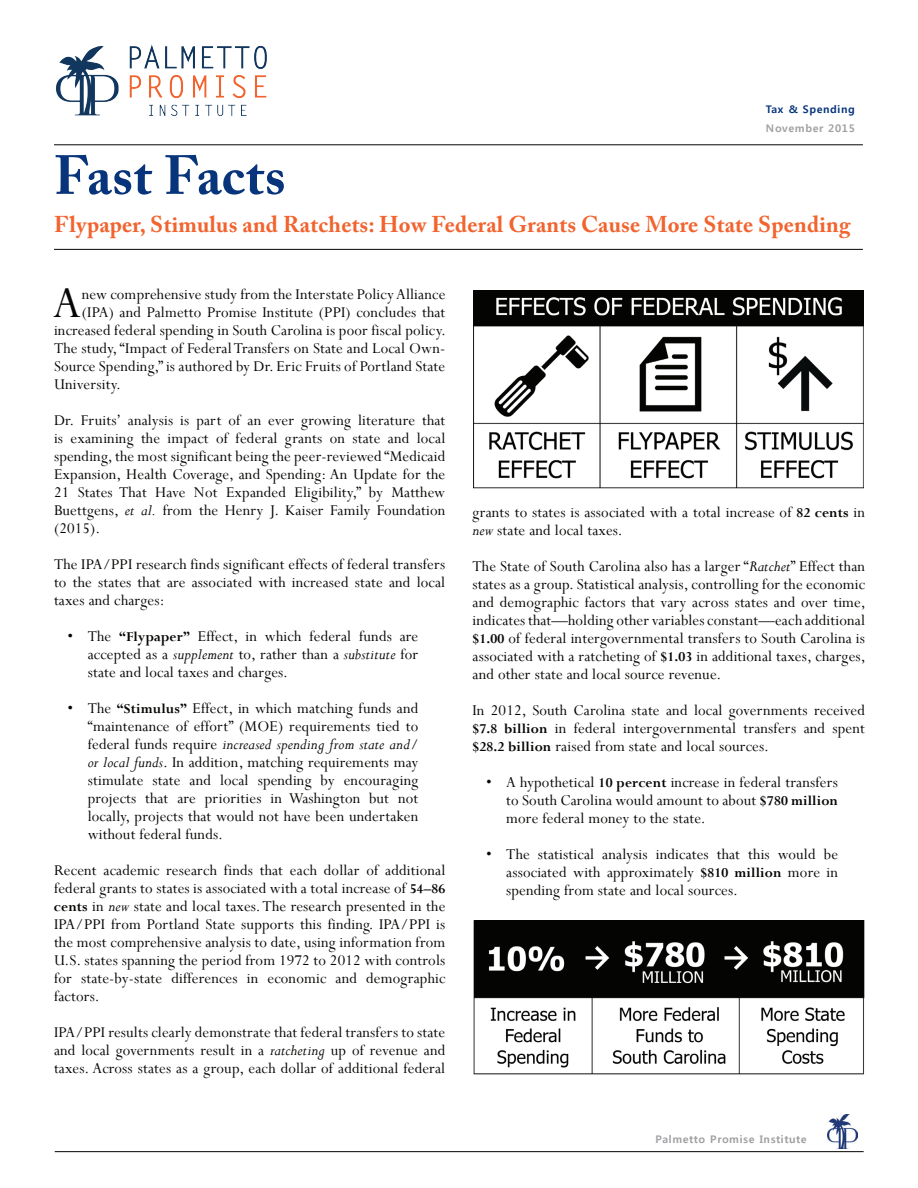
<style>
.page{position:relative;width:918px;height:1188px;background:#fff}
.page>*{position:absolute;margin:0;border:0;box-sizing:border-box;transform-origin:0 0}
.t1{font:700 54.6px "Adobe Caslon Pro";letter-spacing:.01em;color:#08347b}
.t2{font:48.45px "Perpetua";color:#060604}
.t3{font:700 22.65px "Adobe Caslon Pro";letter-spacing:.01em;color:#f2642f}
.t4{font:16.65px/18px "Perpetua";letter-spacing:.01em;color:#060604;text-align:justify}
.t5{font:700 10.5px "Malgun Gothic";letter-spacing:.06em;color:#a0a0a3}
.t6{font:700 10.5px "Malgun Gothic";letter-spacing:.06em;color:#a1a1a5}
.t7{font:700 10.5px "Malgun Gothic";letter-spacing:.06em;color:#08347b}
.s1{font-style:italic}
.s2{font-weight:700;font-size:15.15px}
</style>
<div class="page">
<hr style="left:55px;top:1151px;width:809px;height:1px;background:#040503">
<hr style="left:54px;top:144px;width:809px;height:1px;background:#040503">
<hr style="left:54px;top:249px;width:809px;height:1px;background:#040503">
<img style="left:56px;top:44px;width:211px;height:72px">
<img style="left:828px;top:1115px;width:29px;height:33px">
<img style="left:473px;top:290px;width:391px;height:199px">
<img style="left:473px;top:920px;width:392px;height:155px">
<p class="t7" style="left:766px;top:103px;width:91px">Tax &amp; Spending</p>
<h1 class="t1" style="left:54px;top:143px;width:233px">Fast Facts</h1>
<p class="t6" style="left:766px;top:122px;width:90px">November 2015</p>
<h3 class="t3" style="left:54px;top:211px;width:798px">Flypaper, Stimulus and Ratchets: How Federal Grants Cause More State Spending</h3>
<h2 class="t2" style="left:53px;top:272px;width:30px">A</h2>
<p class="t4" style="left:82px;top:285px;width:365px">new comprehensive study from the Interstate Policy Alliance</p>
<p class="t4" style="left:82px;top:303px;width:365px">(IPA) and Palmetto Promise Institute (PPI) concludes that</p>
<p class="t4" style="left:54px;top:321px;width:393px">increased federal spending in South Carolina is poor fiscal policy.</p>
<p class="t4" style="left:54px;top:339px;width:393px">The study, “Impact of Federal Transfers on State and Local Own-</p>
<p class="t4" style="left:54px;top:357px;width:393px">Source Spending,” is authored by Dr. Eric Fruits of Portland State</p>
<p class="t4" style="left:54px;top:375px;width:69px">University.</p>
<p class="t4" style="left:54px;top:411px;width:393px">Dr. Fruits’ analysis is part of an ever growing literature that is examining the impact of federal grants on state and local spending, the most significant being the peer-reviewed “Medicaid Expansion, Health Coverage, and Spending: An Update for the 21 States That Have Not Expanded Eligibility,” by Matthew Buettgens, <span class="s1">et al.</span> from the Henry J. Kaiser Family Foundation (2015).</p>
<p class="t4" style="left:54px;top:555px;width:393px">The IPA/PPI research finds significant effects of federal transfers to the states that are associated with increased state and local taxes and charges:</p>
<p class="t4" style="left:88px;top:627px;width:332px;text-indent:-20px">• The <span class="s2">“Flypaper”</span> Effect, in which federal funds are accepted as a <span class="s1">supplement</span> to, rather than a <span class="s1">substitute</span> for state and local taxes and charges.</p>
<p class="t4" style="left:88px;top:699px;width:332px;text-indent:-20px">• The <span class="s2">“Stimulus”</span> Effect, in which matching funds and “maintenance of effort” (MOE) requirements tied to federal funds require <span class="s1">increased spending from state and/ or local funds</span>. In addition, matching requirements may stimulate state and local spending by encouraging projects that are priorities in Washington but not locally, projects that would not have been undertaken without federal funds.</p>
<p class="t4" style="left:54px;top:861px;width:393px">Recent academic research finds that each dollar of additional federal grants to states is associated with a total increase of <span class="s2">54–86 cents</span> in <span class="s1">new</span> state and local taxes. The research presented in the IPA/PPI from Portland State supports this finding. IPA/PPI is the most comprehensive analysis to date, using information from U.S. states spanning the period from 1972 to 2012 with controls for state-by-state differences in economic and demographic factors.</p>
<p class="t4" style="left:54px;top:1023px;width:393px">IPA/PPI results clearly demonstrate that federal transfers to state and local governments result in a <span class="s1">ratcheting</span> up of revenue and taxes. Across states as a group, each dollar of additional federal</p>
<p class="t4" style="left:472px;top:503px;width:394px">grants to states is associated with a total increase of <span class="s2">82 cents</span> in <span class="s1">new</span> state and local taxes.</p>
<p class="t4" style="left:472px;top:557px;width:395px">The State of South Carolina also has a larger “<span class="s1">Ratchet</span>” Effect than states as a group. Statistical analysis, controlling for the economic and demographic factors that vary across states and over time, indicates that—holding other variables constant—each additional <span class="s2">$1.00</span> of federal intergovernmental transfers to South Carolina is associated with a ratcheting of <span class="s2">$1.03</span> in additional taxes, charges, and other state and local source revenue.</p>
<p class="t4" style="left:472px;top:701px;width:394px">In 2012, South Carolina state and local governments received <span class="s2">$7.8 billion</span> in federal intergovernmental transfers and spent <span class="s2">$28.2 billion</span> raised from state and local sources.</p>
<p class="t4" style="left:506px;top:773px;width:333px;text-indent:-20px">• A hypothetical <span class="s2">10 percent</span> increase in federal transfers to South Carolina would amount to about <span class="s2">$780 million </span>more federal money to the state.</p>
<p class="t4" style="left:506px;top:845px;width:333px;text-indent:-20px">• The statistical analysis indicates that this would be associated with approximately <span class="s2">$810 million</span> more in spending from state and local sources.</p>
<p class="t5" style="left:656px;top:1133px;width:153px">Palmetto Promise Institute</p>
</div>
